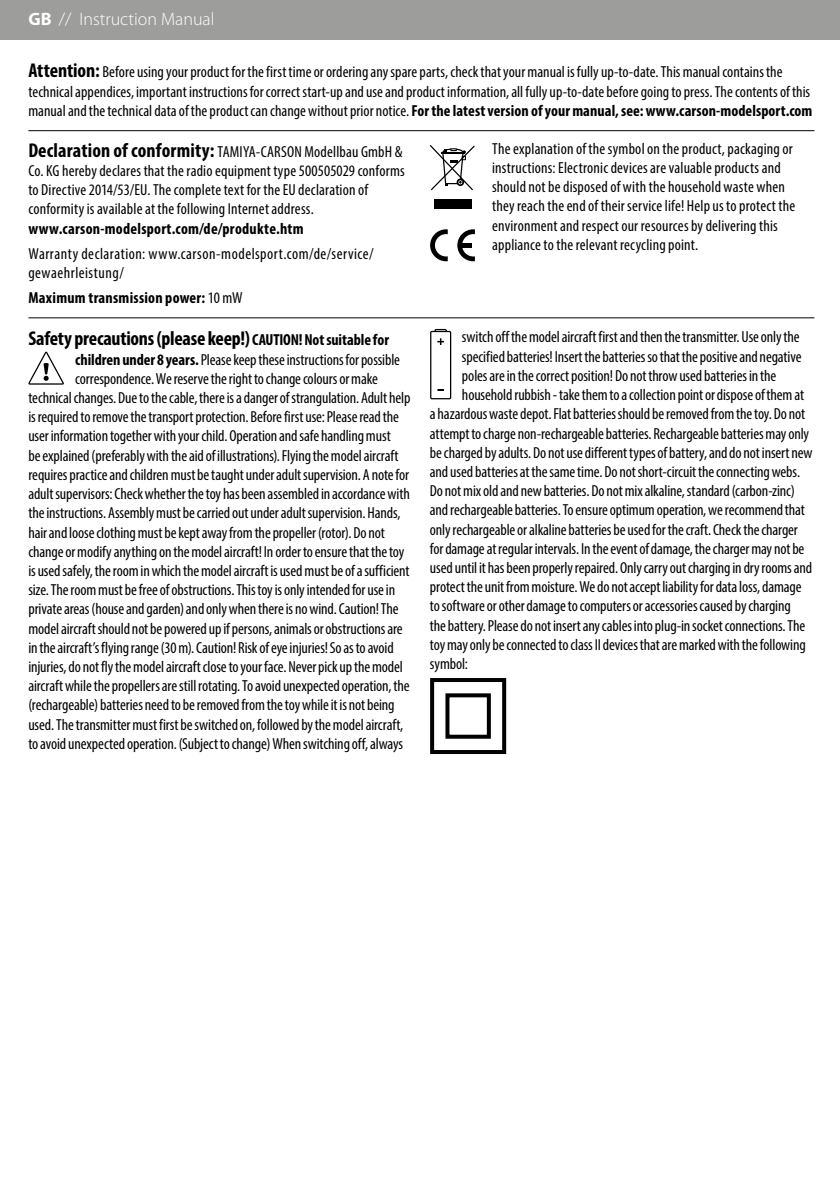
<style>
.page{position:relative;width:840px;height:1191px;background:#fff}
.page>*{position:absolute;margin:0;border:0;box-sizing:border-box;transform-origin:0 0}
.t1{font:700 condensed 20px "Myriad Pro";letter-spacing:-.015em;color:#000}
.t2{font:300 18px "Myriad Pro";color:#fff}
.t3{font:condensed 16px/19.2px "Myriad Pro";letter-spacing:-.005em;color:#000}
.t4{font:condensed 16px/19.2px "Myriad Pro";letter-spacing:.03em;color:#000}
.t5{font:700 condensed 16px "Myriad Pro";letter-spacing:.015em;color:#000}
.s1{font-weight:700}
.s2{font-weight:700;font-size:20px}
.s3{font-weight:400}
.s4{font-size:16px}
</style>
<div class="page">
<div style="left:0;top:0;width:839px;height:40px;background:#9d9d9c"></div>
<hr style="left:28px;top:130px;width:786px;height:1px;background:#000">
<div style="left:433px;top:200px;width:38px;height:9px;background:#000"></div>
<svg style="left:429px;top:145px;width:45px;height:45px"></svg>
<svg style="left:430px;top:229px;width:17px;height:32px"></svg>
<svg style="left:457px;top:229px;width:17px;height:32px"></svg>
<div style="left:460px;top:243px;width:11px;height:5px;background:#000"></div>
<hr style="left:28px;top:317px;width:786px;height:1px;background:#000">
<div style="left:430px;top:678px;width:76px;height:76px;border:4px solid #000"></div>
<div style="left:445px;top:693px;width:45px;height:45px;border:4px solid #000"></div>
<svg style="left:28px;top:352px;width:36px;height:33px"></svg>
<div style="left:434px;top:329px;width:12px;height:6px;border:1px solid #000"></div>
<div style="left:430px;top:331px;width:20px;height:68px;background:#fff"></div>
<div style="left:430px;top:331px;width:21px;height:68px;border:1px solid #000"></div>
<svg style="left:437px;top:338px;width:6px;height:7px"></svg>
<svg style="left:437px;top:389px;width:6px;height:2px"></svg>
<p class="t2" style="left:28px;top:8px;width:188px"><span class="s1">GB</span> // Instruction Manual</p>
<p class="t3" style="left:28px;top:62px;width:785px"><span class="s2">Attention:</span> Before using your product for the first time or ordering any spare parts, check that your manual is fully up-to-date. This manual contains the technical appendices, important instructions for correct start-up and use and product information, all fully up-to-date before going to press. The contents of this manual and the technical data of the product can change without prior notice. <span class="s1">For the latest version of your manual, see: www.carson-modelsport.com</span></p>
<p class="t3" style="left:28px;top:142px;width:378px"><span class="s2">Declaration of conformity:</span> TAMIYA-CARSON Modellbau GmbH &amp; Co. KG hereby declares that the radio equipment type 500505029 conforms to Directive 2014/53/EU. The complete text for the EU declaration of conformity is available at the following Internet address.</p>
<p class="t5" style="left:28px;top:218px;width:277px">www.carson-modelsport.com/de/produkte.htm</p>
<p class="t4" style="left:28px;top:244px;width:346px">Warranty declaration: www.carson-modelsport.com/de/service/ gewaehrleistung/</p>
<p class="t5" style="left:28px;top:288px;width:216px">Maximum transmission power: <span class="s3">10 mW</span></p>
<p class="t3" style="left:492px;top:139px;width:304px">The explanation of the symbol on the product, packaging or instructions: Electronic devices are valuable products and should not be disposed of with the household waste when they reach the end of their service life! Help us to protect the environment and respect our resources by delivering this appliance to the relevant recycling point.</p>
<p class="t1" style="left:28px;top:326px;width:362px">Safety precautions (please keep!) <span class="s4">CAUTION! Not suitable for</span></p>
<p class="t3" style="left:75px;top:349px;width:326px"><span class="s1">children under 8 years.</span> Please keep these instructions for possible</p>
<p class="t3" style="left:75px;top:369px;width:304px">correspondence. We reserve the right to change colours or make</p>
<p class="t3" style="left:28px;top:388px;width:383px">technical changes. Due to the cable, there is a danger of strangulation. Adult help</p>
<p class="t3" style="left:28px;top:407px;width:372px">is required to remove the transport protection. Before first use: Please read the</p>
<p class="t3" style="left:28px;top:426px;width:363px">user information together with your child. Operation and safe handling must</p>
<p class="t3" style="left:28px;top:445px;width:371px">be explained (preferably with the aid of illustrations). Flying the model aircraft</p>
<p class="t3" style="left:28px;top:465px;width:382px">requires practice and children must be taught under adult supervision. A note for</p>
<p class="t3" style="left:28px;top:484px;width:383px">adult supervisors: Check whether the toy has been assembled in accordance with</p>
<p class="t3" style="left:28px;top:503px;width:373px">the instructions. Assembly must be carried out under adult supervision. Hands,</p>
<p class="t3" style="left:28px;top:522px;width:358px">hair and loose clothing must be kept away from the propeller (rotor). Do not</p>
<p class="t3" style="left:28px;top:541px;width:377px">change or modify anything on the model aircraft! In order to ensure that the toy</p>
<p class="t3" style="left:28px;top:561px;width:382px">is used safely, the room in which the model aircraft is used must be of a sufficient</p>
<p class="t3" style="left:28px;top:580px;width:368px">size. The room must be free of obstructions. This toy is only intended for use in</p>
<p class="t3" style="left:28px;top:599px;width:371px">private areas (house and garden) and only when there is no wind. Caution! The</p>
<p class="t3" style="left:28px;top:618px;width:376px">model aircraft should not be powered up if persons, animals or obstructions are</p>
<p class="t3" style="left:28px;top:637px;width:366px">in the aircraft’s flying range (30 m). Caution! Risk of eye injuries! So as to avoid</p>
<p class="t3" style="left:28px;top:657px;width:376px">injuries, do not fly the model aircraft close to your face. Never pick up the model</p>
<p class="t3" style="left:28px;top:676px;width:382px">aircraft while the propellers are still rotating. To avoid unexpected operation, the</p>
<p class="t3" style="left:28px;top:695px;width:367px">(rechargeable) batteries need to be removed from the toy while it is not being</p>
<p class="t3" style="left:28px;top:714px;width:376px">used. The transmitter must first be switched on, followed by the model aircraft,</p>
<p class="t3" style="left:28px;top:733px;width:376px">to avoid unexpected operation. (Subject to change) When switching off, always</p>
<p class="t3" style="left:461px;top:327px;width:339px">switch off the model aircraft first and then the transmitter. Use only the</p>
<p class="t3" style="left:461px;top:346px;width:341px">specified batteries! Insert the batteries so that the positive and negative</p>
<p class="t3" style="left:461px;top:366px;width:316px">poles are in the correct position! Do not throw used batteries in the</p>
<p class="t3" style="left:461px;top:385px;width:343px">household rubbish - take them to a collection point or dispose of them at</p>
<p class="t3" style="left:429px;top:404px;width:376px">a hazardous waste depot. Flat batteries should be removed from the toy. Do not</p>
<p class="t3" style="left:429px;top:423px;width:380px">attempt to charge non-rechargeable batteries. Rechargeable batteries may only</p>
<p class="t3" style="left:429px;top:442px;width:384px">be charged by adults. Do not use different types of battery, and do not insert new</p>
<p class="t3" style="left:429px;top:462px;width:371px">and used batteries at the same time. Do not short-circuit the connecting webs.</p>
<p class="t3" style="left:429px;top:481px;width:366px">Do not mix old and new batteries. Do not mix alkaline, standard (carbon-zinc)</p>
<p class="t3" style="left:429px;top:500px;width:376px">and rechargeable batteries. To ensure optimum operation, we recommend that</p>
<p class="t3" style="left:429px;top:519px;width:369px">only rechargeable or alkaline batteries be used for the craft. Check the charger</p>
<p class="t3" style="left:429px;top:538px;width:376px">for damage at regular intervals. In the event of damage, the charger may not be</p>
<p class="t3" style="left:429px;top:558px;width:383px">used until it has been properly repaired. Only carry out charging in dry rooms and</p>
<p class="t3" style="left:429px;top:577px;width:373px">protect the unit from moisture. We do not accept liability for data loss, damage</p>
<p class="t3" style="left:429px;top:596px;width:362px">to software or other damage to computers or accessories caused by charging</p>
<p class="t3" style="left:429px;top:615px;width:376px">the battery. Please do not insert any cables into plug-in socket connections. The</p>
<p class="t3" style="left:429px;top:634px;width:377px">toy may only be connected to class II devices that are marked with the following</p>
<p class="t3" style="left:429px;top:654px;width:40px">symbol:</p>
</div>
